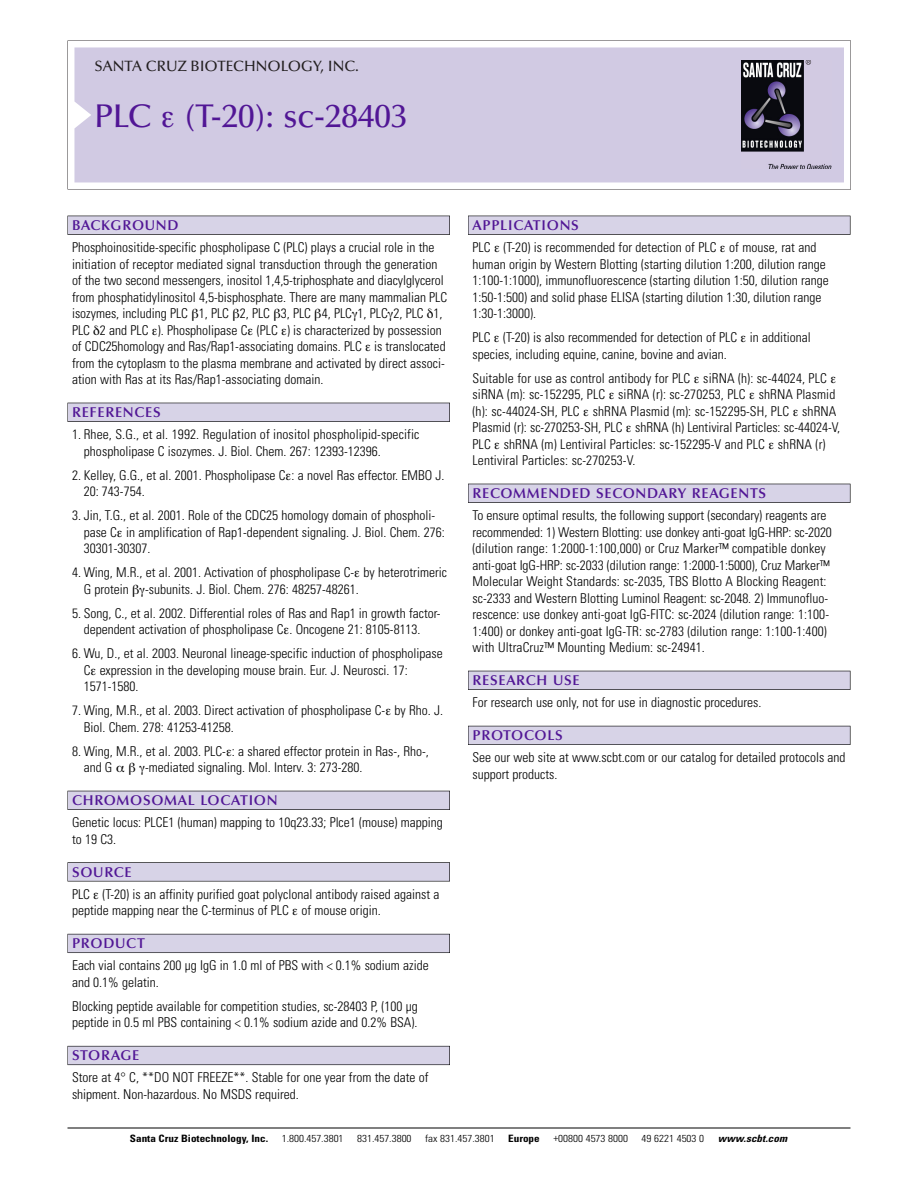
<style>
.page{position:relative;width:918px;height:1188px;background:#fff}
.page>*{position:absolute;margin:0;border:0;box-sizing:border-box;transform-origin:0 0}
.t1{font:500 33px "Optima";color:#511695}
.t2{font:500 15px "Optima";color:#231f20}
.t3{font:600 14.25px "Optima";letter-spacing:.05em;color:#511695}
.t4{font:300 condensed 13.5px/16.5px "Univers";color:#000}
.t5{font:300 condensed 10.2px "Univers";color:#000;scale:1.1 1}
.t6{font:700 condensed 10.2px "Univers";color:#000;scale:1.1 1}
.t7{font:italic 700 condensed 10.2px "Univers";letter-spacing:.005em;color:#000;scale:1.1 1}
</style>
<div class="page">
<svg style="left:68px;top:40px;width:783px;height:149px"></svg>
<div style="left:74px;top:47px;width:770px;height:135px;background:#d1cae3"></div>
<img style="left:741px;top:60px;width:90px;height:108px">
<div style="left:68px;top:216px;width:382px;height:19px;background:#525155"></div>
<div style="left:68px;top:216px;width:381px;height:18px;background:#d7d3e7"></div>
<div style="left:68px;top:403px;width:382px;height:19px;background:#515055"></div>
<div style="left:68px;top:403px;width:381px;height:18px;background:#d7d3e7"></div>
<div style="left:68px;top:791px;width:382px;height:19px;background:#525158"></div>
<div style="left:68px;top:791px;width:381px;height:18px;background:#d7d3e7"></div>
<div style="left:68px;top:862px;width:382px;height:19px;background:#575759"></div>
<div style="left:68px;top:863px;width:381px;height:18px;background:#d7d3e7"></div>
<div style="left:68px;top:934px;width:382px;height:19px;background:#5b5a62"></div>
<div style="left:68px;top:934px;width:381px;height:18px;background:#d7d3e7"></div>
<div style="left:68px;top:1046px;width:382px;height:19px;background:#66646e"></div>
<div style="left:68px;top:1046px;width:381px;height:18px;background:#d7d3e7"></div>
<div style="left:468px;top:216px;width:382px;height:19px;background:#525155"></div>
<div style="left:468px;top:216px;width:382px;height:18px;background:#d7d3e7"></div>
<div style="left:468px;top:484px;width:382px;height:19px;background:#515055"></div>
<div style="left:468px;top:484px;width:382px;height:18px;background:#d7d3e7"></div>
<div style="left:468px;top:671px;width:382px;height:19px;background:#525158"></div>
<div style="left:468px;top:671px;width:382px;height:18px;background:#d7d3e7"></div>
<div style="left:468px;top:726px;width:382px;height:19px;background:#54535a"></div>
<div style="left:468px;top:726px;width:382px;height:18px;background:#d7d3e7"></div>
<hr style="left:68px;top:1128px;width:782px;height:1px;background:#000">
<svg style="left:163px;top:112px;width:11px;height:16px"></svg>
<p class="t2" style="left:94px;top:61px;width:266px">SANTA CRUZ BIOTECHNOLOGY, INC.</p>
<h1 class="t1" style="left:94px;top:103px;width:315px">PLC (T-20): sc-28403</h1>
<p class="t3" style="left:72px;top:219px;width:108px">BACKGROUND</p>
<p class="t4" style="left:72px;top:240px;width:377px">Phosphoinositide-specific phospholipase C (PLC) plays a crucial role in the initiation of receptor mediated signal transduction through the generation of the two second messengers, inositol 1,4,5-triphosphate and diacylglycerol from phosphatidylinositol 4,5-bisphosphate. There are many mammalian PLC isozymes, including PLC 1, PLC 2, PLC 3, PLC 4, PLC 1, PLC 2, PLC 1, PLC 2 and PLC ). Phospholipase C (PLC ) is characterized by possession of CDC25homology and Ras/Rap1-associating domains. PLC is translocated from the cytoplasm to the plasma membrane and activated by direct associ&shy;ation with Ras at its Ras/Rap1-associating domain.</p>
<p class="t3" style="left:72px;top:407px;width:90px">REFERENCES</p>
<p class="t4" style="left:84px;top:427px;width:337px;text-indent:-12px">1. Rhee, S.G., et al. 1992. Regulation of inositol phospholipid-specific phospholipase C isozymes. J. Biol. Chem. 267: 12393-12396.</p>
<p class="t4" style="left:84px;top:468px;width:362px;text-indent:-12px">2. Kelley, G.G., et al. 2001. Phospholipase C : a novel Ras effector. EMBO J.<br>20: 743-754.</p>
<p class="t4" style="left:84px;top:508px;width:363px;text-indent:-12px">3. Jin, T.G., et al. 2001. Role of the CDC25 homology domain of phospholi&shy;pase C in amplification of Rap1-dependent signaling. J. Biol. Chem. 276:<br>30301-30307.</p>
<p class="t4" style="left:84px;top:565px;width:365px;text-indent:-12px">4. Wing, M.R., et al. 2001. Activation of phospholipase C- by heterotrimeric<br>G protein -subunits. J. Biol. Chem. 276: 48257-48261.</p>
<p class="t4" style="left:84px;top:606px;width:359px;text-indent:-12px">5. Song, C., et al. 2002. Differential roles of Ras and Rap1 in growth factor&shy;dependent activation of phospholipase C . Oncogene 21: 8105-8113.</p>
<p class="t4" style="left:84px;top:646px;width:361px;text-indent:-12px">6. Wu, D., et al. 2003. Neuronal lineage-specific induction of phospholipase<br>C expression in the developing mouse brain. Eur. J. Neurosci. 17:<br>1571-1580.</p>
<p class="t4" style="left:84px;top:703px;width:361px;text-indent:-12px">7. Wing, M.R., et al. 2003. Direct activation of phospholipase C- by Rho. J.<br>Biol. Chem. 278: 41253-41258.</p>
<p class="t4" style="left:84px;top:744px;width:347px;text-indent:-12px">8. Wing, M.R., et al. 2003. PLC- : a shared effector protein in Ras-, Rho-, and G</p>
<p class="t4" style="left:145px;top:760px;width:219px">-mediated signaling. Mol. Interv. 3: 273-280.</p>
<p class="t3" style="left:72px;top:795px;width:207px">CHROMOSOMAL LOCATION</p>
<p class="t4" style="left:72px;top:815px;width:372px">Genetic locus: PLCE1 (human) mapping to 10q23.33; Plce1 (mouse) mapping to 19 C3.</p>
<p class="t3" style="left:72px;top:866px;width:61px">SOURCE</p>
<p class="t4" style="left:72px;top:887px;width:369px">PLC (T-20) is an affinity purified goat polyclonal antibody raised against a peptide mapping near the C-terminus of PLC of mouse origin.</p>
<p class="t3" style="left:72px;top:938px;width:74px">PRODUCT</p>
<p class="t4" style="left:72px;top:958px;width:358px">Each vial contains 200 µg IgG in 1.0 ml of PBS with &lt; 0.1% sodium azide and 0.1% gelatin.</p>
<p class="t4" style="left:72px;top:999px;width:347px">Blocking peptide available for competition studies, sc-28403 P, (100 µg peptide in 0.5 ml PBS containing &lt; 0.1% sodium azide and 0.2% BSA).</p>
<p class="t3" style="left:72px;top:1050px;width:69px">STORAGE</p>
<p class="t4" style="left:72px;top:1070px;width:358px">Store at 4° C, **DO NOT FREEZE**. Stable for one year from the date of shipment. Non-hazardous. No MSDS required.</p>
<p class="t3" style="left:473px;top:219px;width:108px">APPLICATIONS</p>
<p class="t4" style="left:473px;top:240px;width:358px">PLC (T-20) is recommended for detection of PLC of mouse, rat and human origin by Western Blotting (starting dilution 1:200, dilution range 1:100-1:1000), immunofluorescence (starting dilution 1:50, dilution range 1:50-1:500) and solid phase ELISA (starting dilution 1:30, dilution range 1:30-1:3000).</p>
<p class="t4" style="left:473px;top:330px;width:340px">PLC (T-20) is also recommended for detection of PLC in additional species, including equine, canine, bovine and avian.</p>
<p class="t4" style="left:473px;top:371px;width:369px">Suitable for use as control antibody for PLC siRNA (h): sc-44024, PLC siRNA (m): sc-152295, PLC siRNA (r): sc-270253, PLC shRNA Plasmid (h): sc-44024-SH, PLC shRNA Plasmid (m): sc-152295-SH, PLC shRNA Plasmid (r): sc-270253-SH, PLC shRNA (h) Lentiviral Particles: sc-44024-V, PLC shRNA (m) Lentiviral Particles: sc-152295-V and PLC shRNA (r)<br>Lentiviral Particles: sc-270253-V.</p>
<p class="t3" style="left:473px;top:488px;width:295px">RECOMMENDED SECONDARY REAGENTS</p>
<p class="t4" style="left:473px;top:508px;width:361px">To ensure optimal results, the following support (secondary) reagents are recommended: 1) Western Blotting: use donkey anti-goat IgG-HRP: sc-2020 (dilution range: 1:2000-1:100,000) or Cruz Marker™ compatible donkey anti-goat IgG-HRP: sc-2033 (dilution range: 1:2000-1:5000), Cruz Marker™ Molecular Weight Standards: sc-2035, TBS Blotto A Blocking Reagent: sc-2333 and Western Blotting Luminol Reagent: sc-2048. 2) Immunofluo&shy;rescence: use donkey anti-goat IgG-FITC: sc-2024 (dilution range: 1:100- 1:400) or donkey anti-goat IgG-TR: sc-2783 (dilution range: 1:100-1:400) with UltraCruz™ Mounting Medium: sc-24941.</p>
<p class="t3" style="left:473px;top:675px;width:109px">RESEARCH USE</p>
<p class="t4" style="left:473px;top:695px;width:290px">For research use only, not for use in diagnostic procedures.</p>
<p class="t3" style="left:473px;top:730px;width:92px">PROTOCOLS</p>
<p class="t4" style="left:473px;top:750px;width:375px">See our web site at www.scbt.com or our catalog for detailed protocols and support products.</p>
<p class="t6" style="left:130px;top:1135px;width:127px">Santa Cruz Biotechnology, Inc.</p>
<p class="t5" style="left:282px;top:1135px;width:58px">1.800.457.3801</p>
<p class="t5" style="left:357px;top:1135px;width:51px">831.457.3800</p>
<p class="t5" style="left:425px;top:1135px;width:65px">fax 831.457.3801</p>
<p class="t6" style="left:508px;top:1135px;width:30px">Europe</p>
<p class="t5" style="left:553px;top:1135px;width:69px">+00800 4573 8000</p>
<p class="t5" style="left:642px;top:1135px;width:58px">49 6221 4503 0</p>
<p class="t7" style="left:718px;top:1135px;width:64px">www.scbt.com</p>
</div>
